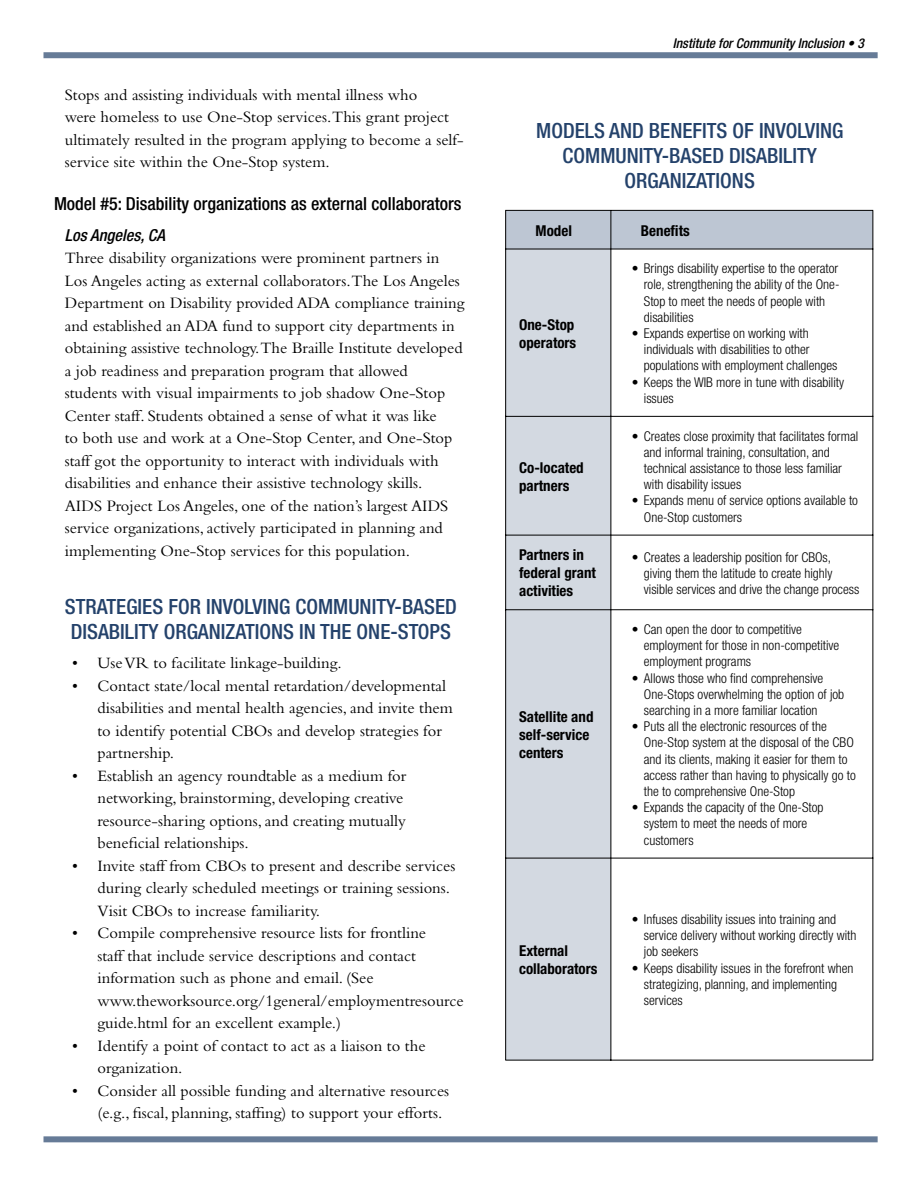
<style>
.page{position:relative;width:918px;height:1188px;background:#fff}
.page>*{position:absolute;margin:0;border:0;box-sizing:border-box;transform-origin:0 0}
.Header_caps{font:500 condensed 21px/25.2px "Helvetica Neue";color:#24426b}
.subheads{font:500 condensed 18px "Helvetica Neue";color:#000}
.Body_text_indent{font:16.5px/22.5px "Bembo";color:#000}
.bulletz{font:16.5px/22.5px "Bembo";color:#000}
.bullets{font:16.5px/22.5px "Bembo";color:#000}
.Subhead2{font:italic 500 condensed 16.5px "Helvetica Neue";color:#000}
.Sidebar_text{font:700 condensed 15px/18px "Helvetica Neue";color:#000}
.sidebar_bullets{font:700 condensed 15px "Helvetica Neue";color:#000}
.sidebar_bullets-2{font:300 condensed 13.5px/16.2px "Helvetica Neue";color:#000}
.t1{font:italic 500 condensed 13.5px "Helvetica Neue";color:#000}
</style>
<div class="page">
<div style="left:44px;top:52px;width:834px;height:6px;background:#667b97"></div>
<div style="left:44px;top:1136px;width:834px;height:6px;background:#667b97"></div>
<svg style="left:506px;top:250px;width:105px;height:810px;background:#cbd1d9"></svg>
<hr style="left:505px;top:249px;width:1px;height:167px;background:#000">
<svg style="left:505px;top:210px;width:369px;height:40px;background:#b2bac7"></svg>
<hr style="left:611px;top:249px;width:1px;height:167px;background:#000">
<hr style="left:873px;top:249px;width:1px;height:167px;background:#000">
<hr style="left:505px;top:416px;width:106px;height:1px;background:#000">
<hr style="left:505px;top:417px;width:1px;height:118px;background:#000">
<hr style="left:611px;top:416px;width:262px;height:1px;background:#000">
<hr style="left:611px;top:417px;width:1px;height:118px;background:#000">
<hr style="left:873px;top:417px;width:1px;height:118px;background:#000">
<hr style="left:505px;top:535px;width:106px;height:1px;background:#000">
<hr style="left:505px;top:535px;width:1px;height:74px;background:#000">
<hr style="left:611px;top:535px;width:262px;height:1px;background:#000">
<hr style="left:611px;top:535px;width:1px;height:74px;background:#000">
<hr style="left:873px;top:535px;width:1px;height:74px;background:#000">
<hr style="left:505px;top:609px;width:106px;height:1px;background:#000">
<hr style="left:505px;top:610px;width:1px;height:248px;background:#000">
<hr style="left:611px;top:609px;width:262px;height:1px;background:#000">
<hr style="left:611px;top:610px;width:1px;height:248px;background:#000">
<hr style="left:873px;top:610px;width:1px;height:248px;background:#000">
<hr style="left:505px;top:858px;width:106px;height:1px;background:#000">
<hr style="left:505px;top:858px;width:1px;height:202px;background:#000">
<hr style="left:611px;top:858px;width:262px;height:1px;background:#000">
<hr style="left:611px;top:858px;width:1px;height:203px;background:#000">
<hr style="left:873px;top:858px;width:1px;height:202px;background:#000">
<hr style="left:505px;top:1060px;width:106px;height:1px;background:#000">
<hr style="left:611px;top:1060px;width:262px;height:1px;background:#000">
<p class="Body_text_indent" style="left:65px;top:83px;width:400px">Stops and assisting individuals with mental illness who<br>were homeless to use One-Stop services.This grant project ultimately resulted in the program applying to become a self&shy;service site within the One-Stop system.</p>
<p class="subheads" style="left:54px;top:193px;width:409px">Model #5: Disability organizations as external collaborators</p>
<p class="Subhead2" style="left:65px;top:225px;width:102px">Los Angeles, CA</p>
<p class="Body_text_indent" style="left:65px;top:247px;width:401px">Three disability organizations were prominent partners in Los Angeles acting as external collaborators.The Los Angeles Department on Disability provided ADA compliance training and established an ADA fund to support city departments in obtaining assistive technology.The Braille Institute developed a job readiness and preparation program that allowed<br>students with visual impairments to job shadow One-Stop Center staff. Students obtained a sense of what it was like<br>to both use and work at a One-Stop Center, and One-Stop staff got the opportunity to interact with individuals with disabilities and enhance their assistive technology skills.<br>AIDS Project Los Angeles, one of the nation’s largest AIDS service organizations, actively participated in planning and implementing One-Stop services for this population.</p>
<p class="Header_caps" style="left:65px;top:593px;width:393px">STRATEGIES FOR INVOLVING COMMUNITY-BASED<br>DISABILITY ORGANIZATIONS IN THE ONE-STOPS</p>
<p class="bulletz" style="left:72px;top:651px;width:271px">• Use VR to facilitate linkage-building.</p>
<p class="bulletz" style="left:98px;top:674px;width:357px;text-indent:-26px">• Contact state/local mental retardation/developmental disabilities and mental health agencies, and invite them to identify potential CBOs and develop strategies for partnership.</p>
<p class="bulletz" style="left:98px;top:764px;width:310px;text-indent:-26px">• Establish an agency roundtable as a medium for networking, brainstorming, developing creative resource-sharing options, and creating mutually beneficial relationships.</p>
<p class="bulletz" style="left:98px;top:854px;width:359px;text-indent:-26px">• Invite staff from CBOs to present and describe services during clearly scheduled meetings or training sessions.<br>Visit CBOs to increase familiarity.</p>
<p class="bulletz" style="left:98px;top:921px;width:368px;text-indent:-26px">• Compile comprehensive resource lists for frontline<br>staff that include service descriptions and contact information such as phone and email. (See www.theworksource.org/1general/employmentresource guide.html for an excellent example.)</p>
<p class="bulletz" style="left:98px;top:1034px;width:330px;text-indent:-26px">• Identify a point of contact to act as a liaison to the organization.</p>
<p class="bullets" style="left:98px;top:1079px;width:353px;text-indent:-26px">• Consider all possible funding and alternative resources (e.g., fiscal, planning, staffing) to support your efforts.</p>
<p class="t1" style="left:673px;top:36px;width:193px">Institute for Community Inclusion • 3</p>
<p class="Header_caps" style="left:536px;top:118px;width:309px;text-align:center">MODELS AND BENEFITS OF INVOLVING<br>COMMUNITY-BASED DISABILITY<br>ORGANIZATIONS</p>
<p class="sidebar_bullets" style="left:536px;top:221px;width:38px">Model</p>
<p class="sidebar_bullets" style="left:641px;top:221px;width:50px">Benefits</p>
<p class="Sidebar_text" style="left:519px;top:315px;width:59px">One-Stop operators</p>
<p class="Sidebar_text" style="left:519px;top:458px;width:66px">Co-located partners</p>
<p class="sidebar_bullets-2" style="left:644px;top:260px;width:197px;text-indent:-12px">• Brings disability expertise to the operator role, strengthening the ability of the One-Stop to meet the needs of people with disabilities</p>
<p class="sidebar_bullets-2" style="left:644px;top:325px;width:195px;text-indent:-12px">• Expands expertise on working with individuals with disabilities to other populations with employment challenges</p>
<p class="sidebar_bullets-2" style="left:644px;top:374px;width:202px;text-indent:-12px">• Keeps the WIB more in tune with disability issues</p>
<p class="sidebar_bullets-2" style="left:644px;top:428px;width:216px;text-indent:-12px">• Creates close proximity that facilitates formal and informal training, consultation, and technical assistance to those less familiar with disability issues</p>
<p class="sidebar_bullets-2" style="left:644px;top:492px;width:216px;text-indent:-12px">• Expands menu of service options available to<br>One-Stop customers</p>
<p class="Sidebar_text" style="left:519px;top:546px;width:78px">Partners in federal grant activities</p>
<p class="sidebar_bullets-2" style="left:644px;top:549px;width:217px;text-indent:-12px">• Creates a leadership position for CBOs, giving them the latitude to create highly visible services and drive the change process</p>
<p class="Sidebar_text" style="left:519px;top:707px;width:76px">Satellite and self-service centers</p>
<p class="Sidebar_text" style="left:519px;top:941px;width:80px">External collaborators</p>
<p class="sidebar_bullets-2" style="left:644px;top:621px;width:197px;text-indent:-12px">• Can open the door to competitive employment for those in non-competitive employment programs</p>
<p class="sidebar_bullets-2" style="left:644px;top:670px;width:202px;text-indent:-12px">• Allows those who find comprehensive<br>One-Stops overwhelming the option of job searching in a more familiar location</p>
<p class="sidebar_bullets-2" style="left:644px;top:718px;width:213px;text-indent:-12px">• Puts all the electronic resources of the One-Stop system at the disposal of the CBO and its clients, making it easier for them to access rather than having to physically go to the to comprehensive One-Stop</p>
<p class="sidebar_bullets-2" style="left:644px;top:799px;width:181px;text-indent:-12px">• Expands the capacity of the One-Stop system to meet the needs of more customers</p>
<p class="sidebar_bullets-2" style="left:644px;top:911px;width:214px;text-indent:-12px">• Infuses disability issues into training and service delivery without working directly with job seekers</p>
<p class="sidebar_bullets-2" style="left:644px;top:960px;width:211px;text-indent:-12px">• Keeps disability issues in the forefront when strategizing, planning, and implementing services</p>
</div>
